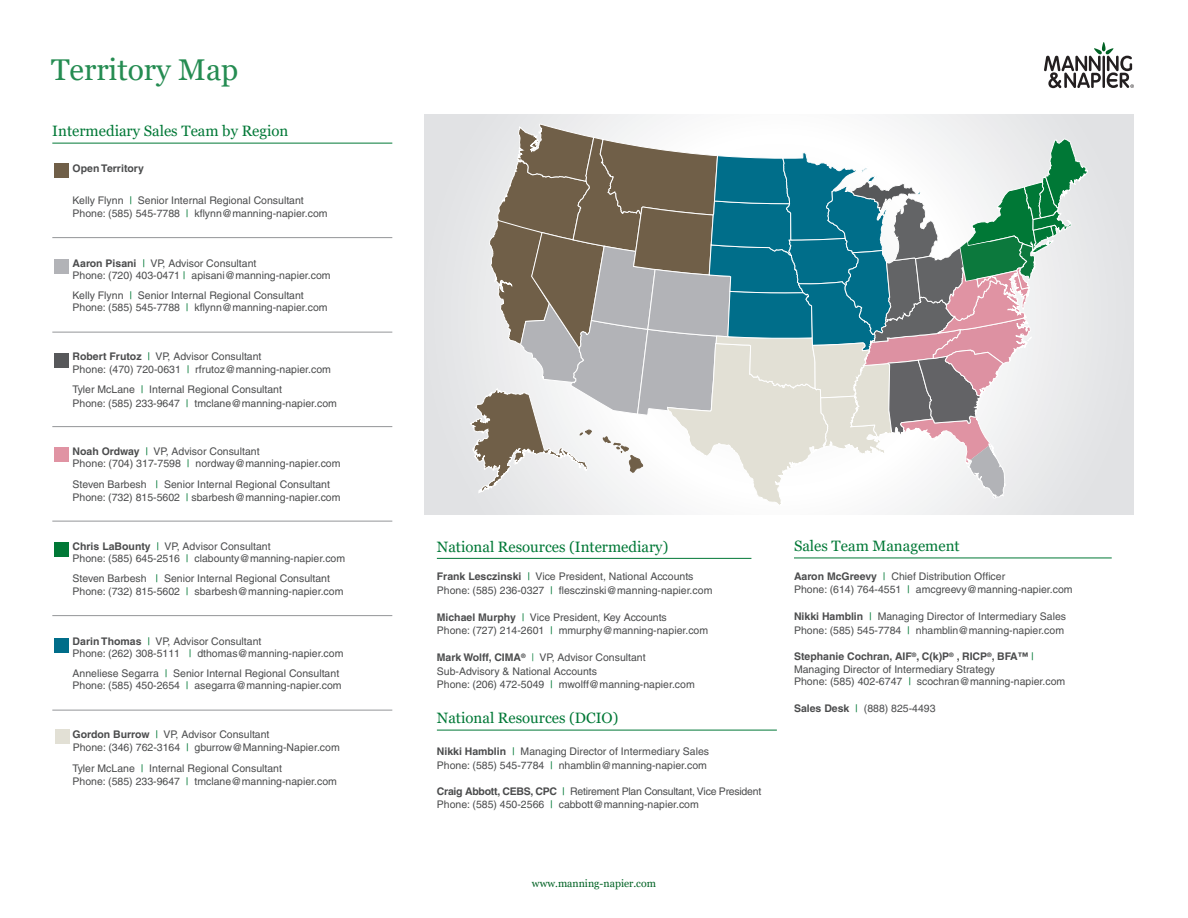
<style>
.page{position:relative;width:1188px;height:918px;background:#fff}
.page>*{position:absolute;margin:0;border:0;box-sizing:border-box;transform-origin:0 0}
.t1{font:30px "Georgia";color:#258c52}
.t2{font:15px "Georgia";color:#007836}
.t3{font:10.5px/12.6px "Helvetica";color:#4b4c4d}
.t4{font:10.5px/13.5px "Helvetica";letter-spacing:-.025em;color:#4b4c4d}
.t5{font:10.5px "Georgia";color:#006224}
.t6{font:700 10.5px "Helvetica";color:#4b4c4d}
.s1{color:#007836}
.s2{font-weight:700}
.s3{color:#258c52}
</style>
<div class="page">
<div style="left:54px;top:260px;width:15px;height:14px;background:#b2b3b7"></div>
<svg style="left:1044px;top:42px;width:90px;height:46px"></svg>
<hr style="left:1102px;top:56px;width:3px;height:32px;background:#231f20">
<hr style="left:794px;top:558px;width:318px;height:1px;background:#007836">
<hr style="left:437px;top:558px;width:314px;height:1px;background:#007836">
<hr style="left:52px;top:143px;width:340px;height:1px;background:#007836">
<hr style="left:52px;top:237px;width:340px;height:1px;background:#939598">
<hr style="left:52px;top:332px;width:340px;height:1px;background:#939598">
<hr style="left:52px;top:426px;width:340px;height:1px;background:#939598">
<hr style="left:52px;top:521px;width:340px;height:1px;background:#939598">
<hr style="left:52px;top:615px;width:340px;height:1px;background:#939598">
<hr style="left:52px;top:710px;width:340px;height:1px;background:#939598">
<div style="left:54px;top:638px;width:15px;height:14px;background:#006d89"></div>
<div style="left:424px;top:115px;width:710px;height:399px;background:linear-gradient(to right,#eeeff0,#efeff0)"></div>
<div style="left:54px;top:542px;width:15px;height:15px;background:#007836"></div>
<hr style="left:437px;top:730px;width:340px;height:1px;background:#007836">
<div style="left:54px;top:353px;width:15px;height:15px;background:#57585a"></div>
<div style="left:54px;top:447px;width:15px;height:15px;background:#e093a3"></div>
<div style="left:55px;top:729px;width:15px;height:14px;background:#e2e0d5"></div>
<div style="left:54px;top:164px;width:15px;height:14px;background:#705f48"></div>
<svg style="left:468px;top:124px;width:620px;height:382px"></svg>
<p class="t1" style="left:51px;top:51px;width:189px">Territory Map</p>
<p class="t2" style="left:52px;top:122px;width:238px">Intermediary Sales Team by Region</p>
<p class="t6" style="left:73px;top:162px;width:73px">Open Territory</p>
<p class="t3" style="left:73px;top:194px;width:233px">Kelly Flynn <span class="s1">|</span> Senior Internal Regional Consultant</p>
<p class="t3" style="left:73px;top:207px;width:257px">Phone: (585) 545-7788 <span class="s1">|</span> kflynn@manning-napier.com</p>
<p class="t3" style="left:73px;top:257px;width:185px"><span class="s2">Aaron Pisani</span> <span class="s1">|</span> VP, Advisor Consultant</p>
<p class="t3" style="left:73px;top:269px;width:260px">Phone: (720) 403-0471 <span class="s1">|</span> apisani@manning-napier.com</p>
<p class="t3" style="left:73px;top:289px;width:233px">Kelly Flynn <span class="s1">|</span> Senior Internal Regional Consultant</p>
<p class="t3" style="left:73px;top:301px;width:257px">Phone: (585) 545-7788 <span class="s1">|</span> kflynn@manning-napier.com</p>
<p class="t3" style="left:73px;top:350px;width:190px"><span class="s2">Robert Frutoz</span> <span class="s1">|</span> VP, Advisor Consultant</p>
<p class="t3" style="left:73px;top:363px;width:260px">Phone: (470) 720-0631 <span class="s1">|</span> rfrutoz@manning-napier.com</p>
<p class="t3" style="left:73px;top:383px;width:211px">Tyler McLane <span class="s1">|</span> Internal Regional Consultant</p>
<p class="t3" style="left:73px;top:397px;width:266px">Phone: (585) 233-9647 <span class="s1">|</span> tmclane@manning-napier.com</p>
<p class="t3" style="left:73px;top:445px;width:189px"><span class="s2">Noah Ordway</span> <span class="s1">|</span> VP, Advisor Consultant</p>
<p class="t3" style="left:73px;top:457px;width:269px">Phone: (704) 317-7598 <span class="s1">|</span> nordway@manning-napier.com</p>
<p class="t3" style="left:73px;top:478px;width:259px">Steven Barbesh <span class="s1">|</span> Senior Internal Regional Consultant</p>
<p class="t3" style="left:73px;top:491px;width:269px">Phone: (732) 815-5602 <span class="s1">|</span> sbarbesh@manning-napier.com</p>
<p class="t3" style="left:73px;top:540px;width:200px"><span class="s2">Chris LaBounty</span> <span class="s1">|</span> VP, Advisor Consultant</p>
<p class="t3" style="left:73px;top:552px;width:274px">Phone: (585) 645-2516 <span class="s1">|</span> clabounty@manning-napier.com</p>
<p class="t3" style="left:73px;top:572px;width:259px">Steven Barbesh <span class="s1">|</span> Senior Internal Regional Consultant</p>
<p class="t3" style="left:73px;top:585px;width:272px">Phone: (732) 815-5602 <span class="s1">|</span> sbarbesh@manning-napier.com</p>
<p class="t3" style="left:73px;top:635px;width:190px"><span class="s2">Darin Thomas</span> <span class="s1">|</span> VP, Advisor Consultant</p>
<p class="t3" style="left:73px;top:647px;width:272px">Phone: (262) 308-5111 <span class="s1">|</span> dthomas@manning-napier.com</p>
<p class="t3" style="left:73px;top:667px;width:268px">Anneliese Segarra <span class="s1">|</span> Senior Internal Regional Consultant</p>
<p class="t3" style="left:73px;top:679px;width:271px">Phone: (585) 450-2654 <span class="s1">|</span> asegarra@manning-napier.com</p>
<p class="t3" style="left:73px;top:728px;width:198px"><span class="s2">Gordon Burrow</span> <span class="s1">|</span> VP, Advisor Consultant</p>
<p class="t3" style="left:73px;top:741px;width:268px">Phone: (346) 762-3164 <span class="s1">|</span> gburrow@Manning-Napier.com</p>
<p class="t3" style="left:73px;top:762px;width:211px">Tyler McLane <span class="s1">|</span> Internal Regional Consultant</p>
<p class="t3" style="left:73px;top:775px;width:266px">Phone: (585) 233-9647 <span class="s1">|</span> tmclane@manning-napier.com</p>
<p class="t2" style="left:437px;top:537px;width:233px">National Resources (Intermediary)</p>
<p class="t3" style="left:437px;top:570px;width:258px"><span class="s2">Frank Lesczinski</span> <span class="s1">|</span> Vice President, National Accounts</p>
<p class="t3" style="left:437px;top:584px;width:277px">Phone: (585) 236-0327 <span class="s1">|</span> flesczinski@manning-napier.com</p>
<p class="t3" style="left:437px;top:611px;width:232px"><span class="s2">Michael Murphy</span> <span class="s1">|</span> Vice President, Key Accounts</p>
<p class="t3" style="left:437px;top:624px;width:273px">Phone: (727) 214-2601 <span class="s1">|</span> mmurphy@manning-napier.com</p>
<p class="t3" style="left:437px;top:651px;width:210px"><span class="s2">Mark Wolff, CIMA</span><sup>®</sup> <span class="s3">|</span> VP, Advisor Consultant</p>
<p class="t3" style="left:437px;top:665px;width:162px">Sub-Advisory &amp; National Accounts</p>
<p class="t3" style="left:437px;top:678px;width:259px">Phone: (206) 472-5049 <span class="s1">|</span> mwolff@manning-napier.com</p>
<p class="t2" style="left:437px;top:709px;width:183px">National Resources (DCIO)</p>
<p class="t3" style="left:437px;top:745px;width:274px"><span class="s2">Nikki Hamblin</span> <span class="s1">|</span> Managing Director of Intermediary Sales</p>
<p class="t3" style="left:437px;top:759px;width:272px">Phone: (585) 545-7784 <span class="s1">|</span> nhamblin@manning-napier.com</p>
<p class="t4" style="left:437px;top:784px;width:326px"><span class="s2">Craig Abbott, CEBS, CPC</span> <span class="s1">|</span> Retirement Plan Consultant, Vice President<br>Phone: (585) 450-2566 <span class="s1">|</span> cabbott@manning-napier.com</p>
<p class="t5" style="left:532px;top:877px;width:126px">www.manning-napier.com</p>
<p class="t2" style="left:794px;top:537px;width:167px">Sales Team Management</p>
<p class="t3" style="left:794px;top:570px;width:213px"><span class="s2">Aaron McGreevy</span> <span class="s1">|</span> Chief Distribution Officer</p>
<p class="t3" style="left:794px;top:583px;width:280px">Phone: (614) 764-4551 <span class="s1">|</span> amcgreevy@manning-napier.com</p>
<p class="t3" style="left:794px;top:610px;width:274px"><span class="s2">Nikki Hamblin</span> <span class="s1">|</span> Managing Director of Intermediary Sales</p>
<p class="t3" style="left:794px;top:624px;width:272px">Phone: (585) 545-7784 <span class="s1">|</span> nhamblin@manning-napier.com</p>
<p class="t3" style="left:794px;top:650px;width:273px"><span class="s2">Stephanie Cochran, AIF</span><sup>®</sup><span class="s2">, C(k)P</span><sup>®</sup> <span class="s2">, RICP</span><sup>®</sup><span class="s2">, BFA™</span> <span class="s1">|<br></span>Managing Director of Intermediary Strategy<br>Phone: (585) 402-6747 <span class="s1">|</span> scochran@manning-napier.com</p>
<p class="t3" style="left:794px;top:702px;width:143px"><span class="s2">Sales Desk</span> <span class="s1">|</span> (888) 825-4493</p>
</div>
